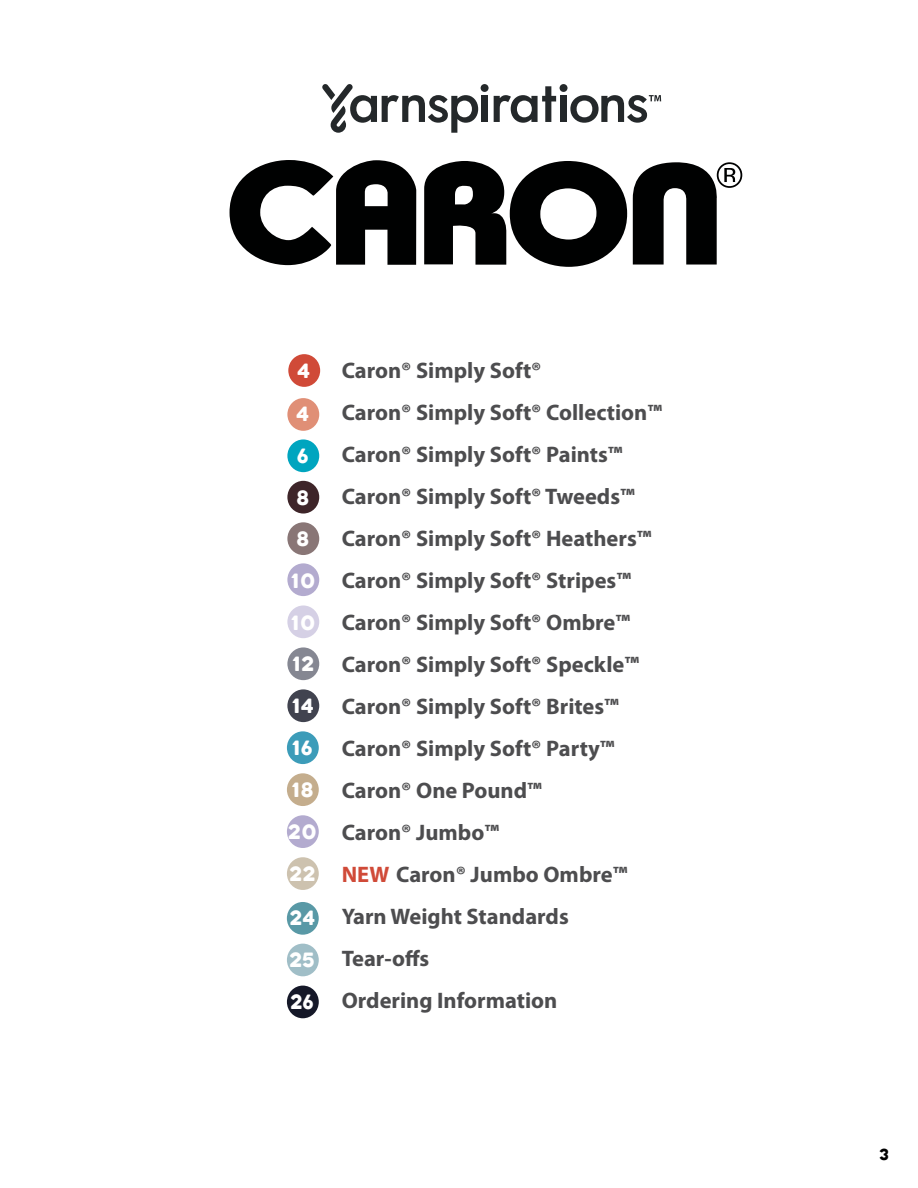
<style>
.page{position:relative;width:918px;height:1188px;background:#fff}
.page>*{position:absolute;margin:0;border:0;box-sizing:border-box;transform-origin:0 0}
.t1{font:700 22.5px/42px "Myriad Pro";color:#4d4d4f}
.t2{font:19.5px/41.7px "Katahdin Round";letter-spacing:-.015em;color:#fff}
.t3{font:15px "Katahdin Round";color:#000}
.s1{color:#d04a38}
</style>
<div class="page">
<svg style="left:424px;top:161px;width:203px;height:106px"></svg>
<svg style="left:230px;top:160px;width:186px;height:105px"></svg>
<svg style="left:633px;top:162px;width:109px;height:103px"></svg>
<svg style="left:322px;top:84px;width:339px;height:49px"></svg>
<div style="left:287px;top:439px;width:32px;height:33px;background:#00a5bf;border-radius:50%"></div>
<div style="left:287px;top:398px;width:32px;height:33px;background:#e08f76;border-radius:50%"></div>
<div style="left:287px;top:986px;width:32px;height:32px;background:#151828;border-radius:50%"></div>
<div style="left:287px;top:944px;width:32px;height:32px;background:#a0bec7;border-radius:50%"></div>
<div style="left:287px;top:731px;width:32px;height:33px;background:#3c9cb9;border-radius:50%"></div>
<div style="left:287px;top:605px;width:32px;height:33px;background:#d5d0e5;border-radius:50%"></div>
<div style="left:287px;top:815px;width:32px;height:33px;background:#b3abcf;border-radius:50%"></div>
<div style="left:287px;top:481px;width:32px;height:33px;background:#3e2529;border-radius:50%"></div>
<div style="left:287px;top:522px;width:32px;height:33px;background:#897676;border-radius:50%"></div>
<div style="left:287px;top:563px;width:32px;height:33px;background:#b3abcf;border-radius:50%"></div>
<div style="left:287px;top:773px;width:32px;height:33px;background:#c4ad8d;border-radius:50%"></div>
<div style="left:287px;top:647px;width:32px;height:33px;background:#858792;border-radius:50%"></div>
<div style="left:287px;top:857px;width:32px;height:33px;background:#cdc2af;border-radius:50%"></div>
<div style="left:288px;top:354px;width:32px;height:33px;background:#d04a38;border-radius:50%"></div>
<div style="left:287px;top:689px;width:32px;height:33px;background:#41434f;border-radius:50%"></div>
<div style="left:287px;top:902px;width:32px;height:33px;background:#5999a6;border-radius:50%"></div>
<p class="t2" style="left:297px;top:350px;width:16px">4</p>
<p class="t2" style="left:291px;top:393px;width:27px;text-align:center">4<br>6<br>8<br>8<br>10<br>10<br>12</p>
<p class="t2" style="left:291px;top:685px;width:25px">14</p>
<p class="t2" style="left:288px;top:727px;width:31px">16<br>18<br>20<br>22</p>
<p class="t2" style="left:290px;top:898px;width:28px">24</p>
<p class="t2" style="left:290px;top:939px;width:28px">25<br>26</p>
<p class="t1" style="left:342px;top:349px;width:322px">Caron® Simply Soft®<br>Caron® Simply Soft® Collection™<br>Caron® Simply Soft® Paints™<br>Caron® Simply Soft® Tweeds™<br>Caron® Simply Soft® Heathers™<br>Caron® Simply Soft® Stripes™<br>Caron® Simply Soft® Ombre™<br>Caron® Simply Soft® Speckle™<br>Caron® Simply Soft® Brites™<br>Caron® Simply Soft® Party™<br>Caron® One Pound™<br>Caron® Jumbo™<br><span class="s1">NEW</span> Caron® Jumbo Ombre™<br>Yarn Weight Standards<br>Tear-offs<br>Ordering Information</p>
<p class="t3" style="left:879px;top:1146px;width:12px">3</p>
</div>
